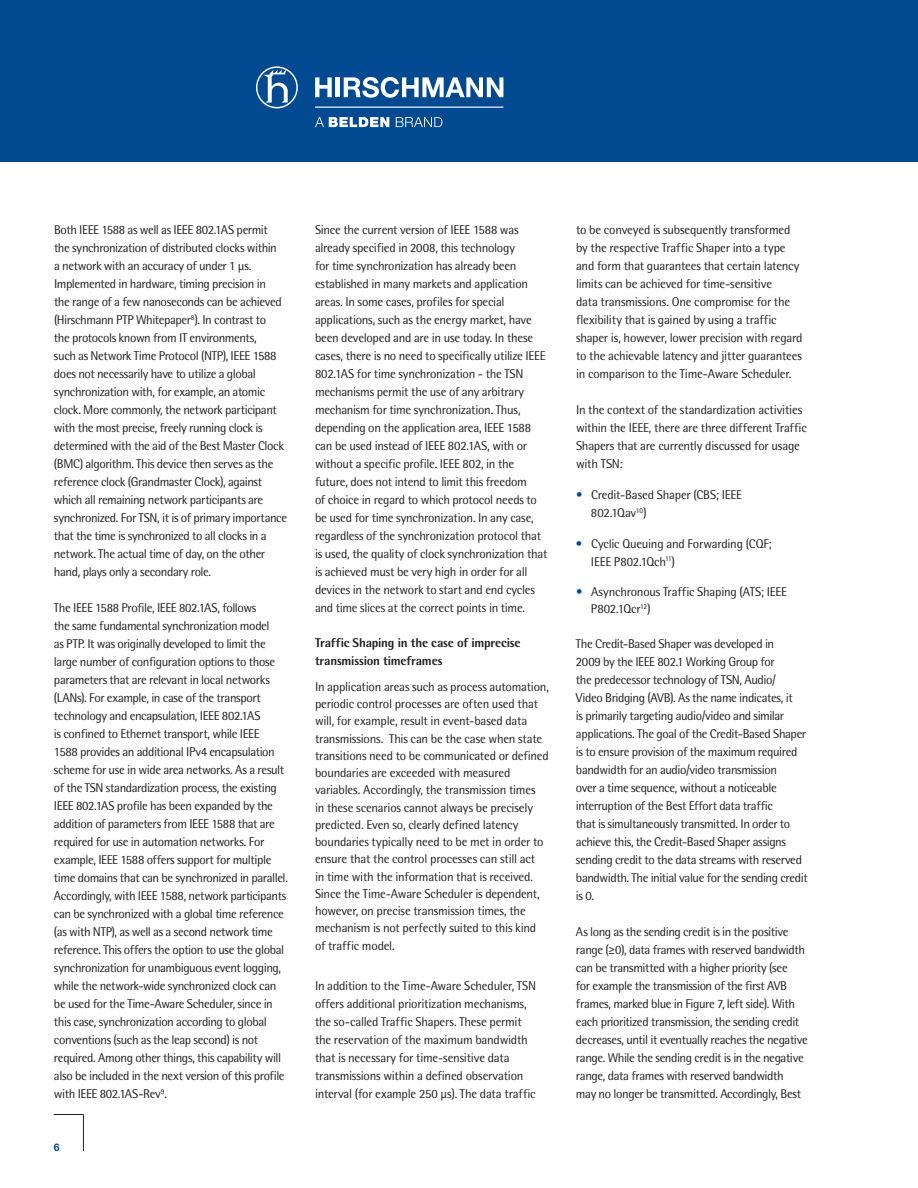
<style>
.page{position:relative;width:918px;height:1188px;background:#fff}
.page>*{position:absolute;margin:0;border:0;box-sizing:border-box;transform-origin:0 0}
.t1{font:12.75px/18px "Rotis Semi Sans Std";letter-spacing:-.025em;color:#231f20}
.t2{font:800 12.75px/17.2px "Rotis Semi Sans Std";letter-spacing:-.015em;color:#231f20}
.t3{font:700 10.5px "Helvetica Neue";color:#014990}
.s1{color:#014990}
</style>
<div class="page">
<div style="left:0;top:0;width:918px;height:162px;background:#014990"></div>
<hr style="left:54px;top:1114px;width:30px;height:1px;background:#231f20">
<hr style="left:83px;top:1115px;width:1px;height:36px;background:#231f20">
<svg style="left:315px;top:117px;width:74px;height:10px"></svg>
<svg style="left:396px;top:117px;width:46px;height:10px"></svg>
<svg style="left:256px;top:66px;width:42px;height:42px"></svg>
<hr style="left:315px;top:107px;width:188px;height:1px;background:#fff">
<hr style="left:336px;top:77px;width:4px;height:20px;background:#fff">
<svg style="left:315px;top:77px;width:17px;height:20px"></svg>
<svg style="left:344px;top:77px;width:159px;height:21px"></svg>
<p class="t1" style="left:54px;top:221px;width:235px">Both IEEE 1588 as well as IEEE 802.1AS permit<br>the synchronization of distributed clocks within<br>a network with an accuracy of under 1 µs.<br>Implemented in hardware, timing precision in<br>the range of a few nanoseconds can be achieved (Hirschmann PTP Whitepaper<sup>8</sup>). In contrast to<br>the protocols known from IT environments,<br>such as Network Time Protocol (NTP), IEEE 1588 does not necessarily have to utilize a global synchronization with, for example, an atomic clock. More commonly, the network participant with the most precise, freely running clock is determined with the aid of the Best Master Clock (BMC) algorithm. This device then serves as the reference clock (Grandmaster Clock), against which all remaining network participants are synchronized. For TSN, it is of primary importance that the time is synchronized to all clocks in a network. The actual time of day, on the other hand, plays only a secondary role.</p>
<p class="t1" style="left:54px;top:599px;width:235px">The IEEE 1588 Profile, IEEE 802.1AS, follows<br>the same fundamental synchronization model<br>as PTP. It was originally developed to limit the large number of configuration options to those parameters that are relevant in local networks (LANs). For example, in case of the transport technology and encapsulation, IEEE 802.1AS<br>is confined to Ethernet transport, while IEEE<br>1588 provides an additional IPv4 encapsulation scheme for use in wide area networks. As a result of the TSN standardization process, the existing IEEE 802.1AS profile has been expanded by the addition of parameters from IEEE 1588 that are required for use in automation networks. For example, IEEE 1588 offers support for multiple time domains that can be synchronized in parallel.<br>Accordingly, with IEEE 1588, network participants can be synchronized with a global time reference (as with NTP), as well as a second network time reference. This offers the option to use the global synchronization for unambiguous event logging, while the network-wide synchronized clock can be used for the Time-Aware Scheduler, since in this case, synchronization according to global conventions (such as the leap second) is not required. Among other things, this capability will also be included in the next version of this profile with IEEE 802.1AS-Rev<sup>9</sup>.</p>
<p class="t3" style="left:54px;top:1141px;width:7px">6</p>
<p class="t1" style="left:315px;top:221px;width:234px">Since the current version of IEEE 1588 was already specified in 2008, this technology<br>for time synchronization has already been established in many markets and application areas. In some cases, profiles for special applications, such as the energy market, have been developed and are in use today. In these cases, there is no need to specifically utilize IEEE 802.1AS for time synchronization - the TSN mechanisms permit the use of any arbitrary mechanism for time synchronization. Thus, depending on the application area, IEEE 1588 can be used instead of IEEE 802.1AS, with or without a specific profile. IEEE 802, in the future, does not intend to limit this freedom<br>of choice in regard to which protocol needs to be used for time synchronization. In any case, regardless of the synchronization protocol that is used, the quality of clock synchronization that is achieved must be very high in order for all devices in the network to start and end cycles and time slices at the correct points in time.</p>
<p class="t2" style="left:315px;top:634px;width:207px">Traffic Shaping in the case of imprecise transmission timeframes</p>
<p class="t1" style="left:315px;top:678px;width:235px;line-height:17.2px">In application areas such as process automation, periodic control processes are often used that will, for example, result in event-based data transmissions. This can be the case when state transitions need to be communicated or defined boundaries are exceeded with measured variables. Accordingly, the transmission times<br>in these scenarios cannot always be precisely predicted. Even so, clearly defined latency boundaries typically need to be met in order to ensure that the control processes can still act<br>in time with the information that is received.<br>Since the Time-Aware Scheduler is dependent, however, on precise transmission times, the mechanism is not perfectly suited to this kind of traffic model.</p>
<p class="t1" style="left:315px;top:977px;width:223px">In addition to the Time-Aware Scheduler, TSN offers additional prioritization mechanisms, the so-called Traffic Shapers. These permit the reservation of the maximum bandwidth that is necessary for time-sensitive data transmissions within a defined observation interval (for example 250 µs). The data traffic</p>
<p class="t1" style="left:576px;top:221px;width:228px">to be conveyed is subsequently transformed by the respective Traffic Shaper into a type and form that guarantees that certain latency limits can be achieved for time-sensitive<br>data transmissions. One compromise for the flexibility that is gained by using a traffic shaper is, however, lower precision with regard to the achievable latency and jitter guarantees in comparison to the Time-Aware Scheduler.</p>
<p class="t1" style="left:576px;top:401px;width:232px">In the context of the standardization activities within the IEEE, there are three different Traffic Shapers that are currently discussed for usage with TSN:</p>
<p class="t1" style="left:591px;top:485px;width:153px;text-indent:-15px"><span class="s1">•</span> Credit-Based Shaper (CBS; IEEE<br>802.1Qav<sup>10</sup>)</p>
<p class="t1" style="left:591px;top:534px;width:182px;text-indent:-15px"><span class="s1">•</span> Cyclic Queuing and Forwarding (CQF;<br>IEEE P802.1Qch<sup>11</sup>)</p>
<p class="t1" style="left:591px;top:584px;width:198px;line-height:16.5px;text-indent:-15px"><span class="s1">•</span> Asynchronous Traffic Shaping (ATS; IEEE<br>P802.1Qcr<sup>12</sup>)</p>
<p class="t1" style="left:576px;top:635px;width:233px">The Credit-Based Shaper was developed in<br>2009 by the IEEE 802.1 Working Group for<br>the predecessor technology of TSN, Audio/<br>Video Bridging (AVB). As the name indicates, it<br>is primarily targeting audio/video and similar applications. The goal of the Credit-Based Shaper is to ensure provision of the maximum required bandwidth for an audio/video transmission<br>over a time sequence, without a noticeable interruption of the Best Effort data traffic<br>that is simultaneously transmitted. In order to achieve this, the Credit-Based Shaper assigns sending credit to the data streams with reserved bandwidth. The initial value for the sending credit is 0.</p>
<p class="t1" style="left:576px;top:923px;width:233px">As long as the sending credit is in the positive range (≥0), data frames with reserved bandwidth can be transmitted with a higher priority (see<br>for example the transmission of the first AVB frames, marked blue in Figure 7, left side). With each prioritized transmission, the sending credit decreases, until it eventually reaches the negative range. While the sending credit is in the negative range, data frames with reserved bandwidth<br>may no longer be transmitted. Accordingly, Best</p>
</div>
